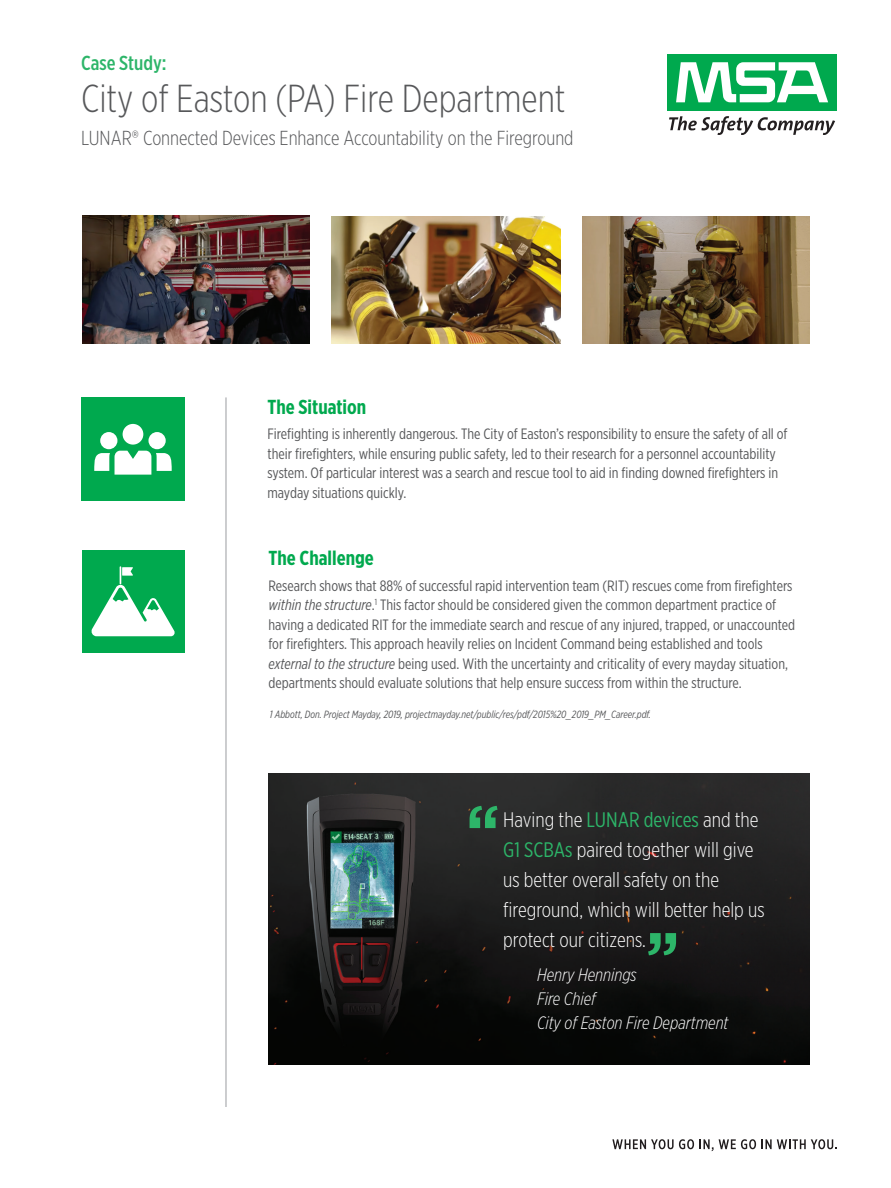
<style>
.page{position:relative;width:891px;height:1188px;background:#fff}
.page>*{position:absolute;margin:0;border:0;box-sizing:border-box;transform-origin:0 0}
.t1{font:700 72px "Gotham X Narrow";color:#2db569}
.t2{font:300 39px "Gotham X Narrow";color:#57585a}
.t3{font:300 21px/30px "Gotham X Narrow";color:#fff}
.t4{font:300 20.25px "Gotham X Narrow";color:#57585a}
.t5{font:700 20.25px "Gotham X Narrow";color:#00a94e}
.t6{font:500 20.25px "Gotham X Narrow";color:#2db569}
.t7{font:italic 300 18px/24px "Gotham X Narrow";color:#fff}
.t8{font:15px/19.5px "Gotham X Narrow";color:#57585a}
.t9{font:italic 10.5px "Gotham X Narrow";color:#57585a}
.s1{font-style:italic}
.s2{font-weight:400;color:#2db569}
</style>
<div class="page">
<div style="left:667px;top:54px;width:170px;height:57px;background:#00a94e"></div>
<svg style="left:676px;top:62px;width:152px;height:40px"></svg>
<svg style="left:669px;top:116px;width:166px;height:19px"></svg>
<svg style="left:612px;top:1139px;width:82px;height:10px"></svg>
<svg style="left:700px;top:1139px;width:56px;height:12px"></svg>
<svg style="left:762px;top:1139px;width:75px;height:10px"></svg>
<div style="left:82px;top:550px;width:103px;height:103px;background:#00a94e"></div>
<svg style="left:91px;top:566px;width:84px;height:70px"></svg>
<div style="left:81px;top:397px;width:104px;height:104px;background:#00a94e"></div>
<div style="left:100px;top:432px;width:17px;height:17px;background:#fff;border-radius:50%"></div>
<div style="left:148px;top:432px;width:18px;height:17px;background:#fff;border-radius:50%"></div>
<svg style="left:94px;top:451px;width:78px;height:24px"></svg>
<div style="left:123px;top:424px;width:20px;height:21px;background:#fff;border-radius:50%"></div>
<img style="left:269px;top:773px;width:541px;height:291px">
<hr style="left:225px;top:397px;width:2px;height:710px;background:#bcbdc0">
<img style="left:82px;top:216px;width:228px;height:127px">
<img style="left:331px;top:216px;width:229px;height:127px">
<img style="left:582px;top:216px;width:228px;height:127px">
<h3 class="t6" style="left:81px;top:51px;width:87px">Case Study:</h3>
<h2 class="t2" style="left:81px;top:75px;width:486px">City of Easton (PA) Fire Department</h2>
<h3 class="t4" style="left:81px;top:126px;width:494px">LUNAR® Connected Devices Enhance Accountability on the Fireground</h3>
<h3 class="t5" style="left:268px;top:394px;width:100px">The Situation</h3>
<p class="t8" style="left:268px;top:424px;width:522px">Firefighting is inherently dangerous. The City of Easton’s responsibility to ensure the safety of all of their firefighters, while ensuring public safety, led to their research for a personnel accountability system. Of particular interest was a search and rescue tool to aid in finding downed firefighters in mayday situations quickly.</p>
<h3 class="t5" style="left:269px;top:546px;width:107px">The Challenge</h3>
<p class="t8" style="left:269px;top:576px;width:528px">Research shows that 88% of successful rapid intervention team (RIT) rescues come from firefighters <span class="s1">within the structure</span>.<sup>1</sup> This factor should be considered given the common department practice of having a dedicated RIT for the immediate search and rescue of any injured, trapped, or unaccounted for firefighters. This approach heavily relies on Incident Command being established and tools <span class="s1">external to the structure</span> being used. With the uncertainty and criticality of every mayday situation, departments should evaluate solutions that help ensure success from within the structure.</p>
<p class="t9" style="left:270px;top:708px;width:383px">1 Abbott, Don. Project Mayday, 2019, projectmayday.net/public/res/pdf/2015%20_2019_PM_Career.pdf.</p>
<h1 class="t1" style="left:466px;top:787px;width:35px">“</h1>
<h3 class="t3" style="left:503px;top:804px;width:263px">Having the <span class="s2">LUNAR devices</span> and the<br><span class="s2">G1 SCBAs</span> paired together will give us better overall safety on the fireground, which will better help us protect our citizens.</h3>
<p class="t7" style="left:537px;top:962px;width:193px">Henry Hennings<br>Fire Chief<br>City of Easton Fire Department</p>
<h1 class="t1" style="left:679px;top:974px;width:35px;rotate:-180deg">“</h1>
</div>
